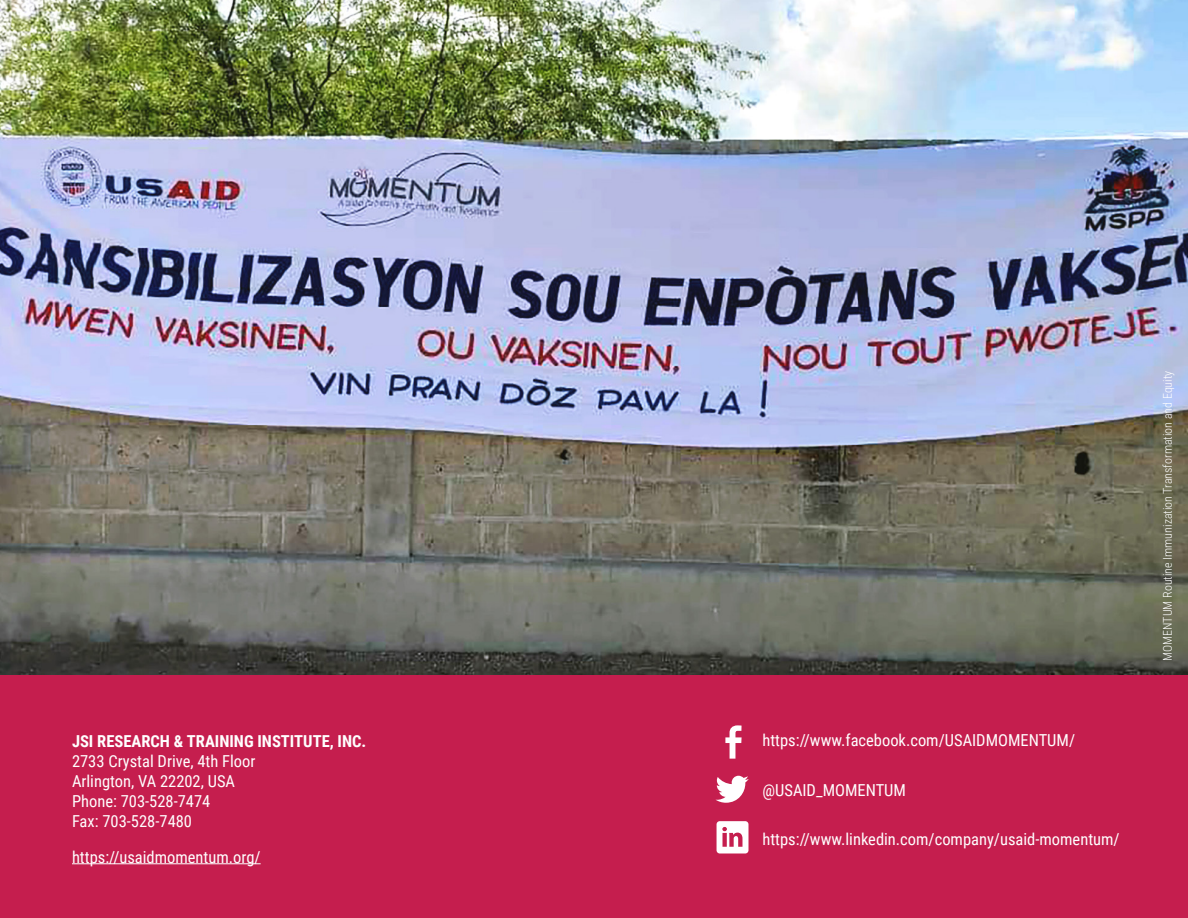
<style>
.page{position:relative;width:1188px;height:918px;background:#fff}
.page>*{position:absolute;margin:0;border:0;box-sizing:border-box;transform-origin:0 0}
.t1{font:16.5px "Roboto Condensed";color:#fff}
.t2{font:700 16.5px "Roboto Condensed";color:#fff}
.t3{font:300 12px "Roboto Condensed";color:#fff}
</style>
<div class="page">
<img style="left:0;top:0;width:1188px;height:675px">
<div style="left:0;top:675px;width:1188px;height:243px;background:#c51e4e"></div>
<hr style="left:72px;top:863px;width:189px;height:1px;background:#fff">
<svg style="left:725px;top:725px;width:17px;height:34px"></svg>
<svg style="left:716px;top:776px;width:33px;height:27px"></svg>
<div style="left:717px;top:821px;width:31px;height:33px;background:#fff;border-radius:3px"></div>
<svg style="left:722px;top:827px;width:20px;height:20px"></svg>
<p class="t2" style="left:72px;top:730px;width:296px">JSI RESEARCH &amp; TRAINING INSTITUTE, INC.</p>
<p class="t1" style="left:72px;top:750px;width:185px">2733 Crystal Drive, 4th Floor</p>
<p class="t1" style="left:72px;top:770px;width:165px">Arlington, VA 22202, USA</p>
<p class="t1" style="left:72px;top:789px;width:140px">Phone: 703-528-7474</p>
<p class="t1" style="left:72px;top:809px;width:122px">Fax: 703-528-7480</p>
<p class="t1" style="left:72px;top:845px;width:190px">https://usaidmomentum.org/</p>
<p class="t1" style="left:762px;top:729px;width:314px">https://www.facebook.com/USAIDMOMENTUM/</p>
<p class="t1" style="left:762px;top:778px;width:145px">@USAID_MOMENTUM</p>
<p class="t1" style="left:762px;top:828px;width:359px">https://www.linkedin.com/company/usaid-momentum/</p>
<p class="t3" style="left:1159px;top:661px;width:292px;rotate:-90deg">MOMENTUM Routine Immunization Transformation and Equity</p>
</div>
